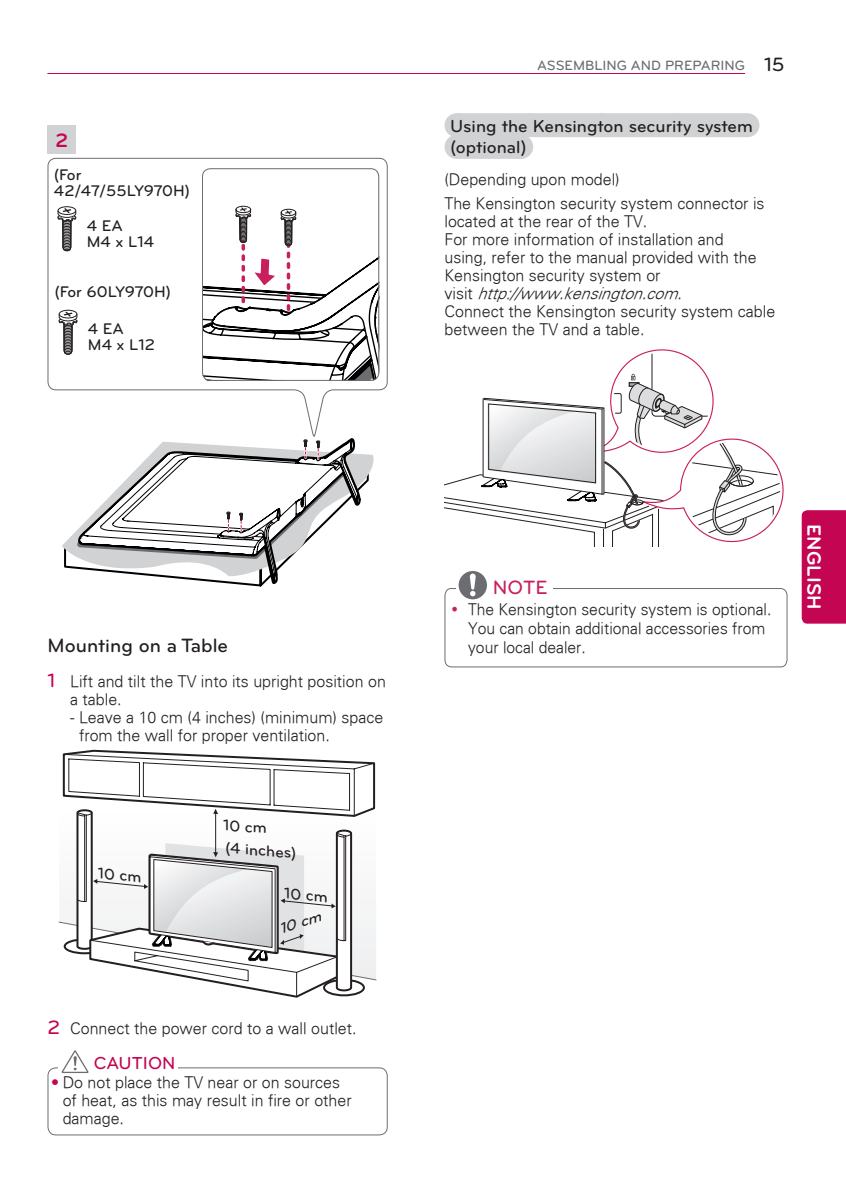
<style>
.page{position:relative;width:846px;height:1200px;background:#fff}
.page>*{position:absolute;margin:0;border:0;box-sizing:border-box;transform-origin:0 0}
.t1{font:500 20px "Bryant LG";color:#231f20}
.t2{font:700 20px "Bryant LG";color:#fff}
.t3{font:500 20px "Bryant LG";color:#c8205d}
.t4{font:700 20px "Bryant LG";color:#c30552}
.t5{font:500 18px/21.6px "Bryant LG";color:#231f20}
.t6{font:500 18px "Bryant LG";color:#c30552}
.t7{font:300 16px/18px "Univers";color:#231f20}
.t8{font:500 16px/16px "Bryant LG";color:#231f20}
.t9{font:italic 500 15.2px "Bryant LG";color:#231f20;scale:1.06 1}
.t10{font:500 14px "Bryant LG";color:#6c6d70}
.s1{font-style:italic}
.s2{font-family:"Bryant LG";font-weight:500;font-size:20px;color:#c30552}
.s3{color:#c30552}
</style>
<div class="page">
<hr style="left:48px;top:73px;width:697px;height:1px;background:#c30552">
<div style="left:801px;top:510px;width:45px;height:113px;background:#c30552"></div>
<div style="left:48px;top:125px;width:28px;height:29px;background:#d1d2d4"></div>
<svg style="left:62px;top:454px;width:311px;height:115px"></svg>
<svg style="left:74px;top:438px;width:286px;height:146px"></svg>
<svg style="left:47px;top:157px;width:341px;height:280px"></svg>
<svg style="left:202px;top:168px;width:177px;height:213px"></svg>
<div style="left:202px;top:168px;width:177px;height:213px;border:1px solid #6c6d70;border-radius:8px"></div>
<svg style="left:59px;top:310px;width:18px;height:45px"></svg>
<svg style="left:58px;top:206px;width:18px;height:45px"></svg>
<svg style="left:59px;top:749px;width:318px;height:248px"></svg>
<div style="left:47px;top:1067px;width:341px;height:68px;border:1px solid #6c6d70;border-radius:8px"></div>
<div style="left:59px;top:1050px;width:119px;height:23px;background:#fff"></div>
<svg style="left:62px;top:1050px;width:27px;height:23px"></svg>
<div style="left:456px;top:113px;width:290px;height:24px;background:#d1d2d4"></div>
<svg style="left:746px;top:113px;width:1px;height:24px"></svg>
<div style="left:456px;top:135px;width:64px;height:24px;background:#d1d2d4"></div>
<svg style="left:520px;top:137px;width:1px;height:22px"></svg>
<svg style="left:444px;top:349px;width:339px;height:197px"></svg>
<svg style="left:444px;top:571px;width:344px;height:97px"></svg>
<p class="t4" style="left:55px;top:128px;width:14px">2</p>
<p class="t8" style="left:54px;top:166px;width:138px">(For<br>42/47/55LY970H)</p>
<p class="t8" style="left:87px;top:217px;width:69px">4 EA<br>M4 x L14</p>
<p class="t8" style="left:54px;top:283px;width:118px">(For 60LY970H)</p>
<p class="t8" style="left:88px;top:321px;width:69px">4 EA<br>M4 x L12</p>
<p class="t10" style="left:537px;top:57px;width:209px">ASSEMBLING AND PREPARING</p>
<p class="t1" style="left:764px;top:53px;width:22px">15</p>
<p class="t5" style="left:450px;top:115px;width:304px">Using the Kensington security system (optional)</p>
<p class="t7" style="left:444px;top:167px;width:322px;line-height:23.6px">(Depending upon model)<br>The Kensington security system connector is</p>
<p class="t7" style="left:444px;top:212px;width:332px">located at the rear of the TV.<br>For more information of installation and<br>using, refer to the manual provided with the Kensington security system or<br>v i s i t <span class="s1">http://www.kensington.com</span>.<br>Connect the Kensington security system cable between the TV and a table.</p>
<p class="t1" style="left:47px;top:633px;width:182px">Mounting on a Table</p>
<p class="t7" style="left:70px;top:671px;width:317px;text-indent:-23px"><span class="s2">1</span> Lift and tilt the TV into its upright position on a table.</p>
<p class="t7" style="left:79px;top:707px;width:306px;text-indent:-9px">- Leave a 10 cm (4 inches) (minimum) space from the wall for proper ventilation.</p>
<p class="t8" style="left:224px;top:817px;width:45px;rotate:4deg">10 cm</p>
<p class="t8" style="left:99px;top:864px;width:45px;rotate:6deg">10 cm</p>
<p class="t8" style="left:226px;top:839px;width:73px;rotate:5deg">(4 inches)</p>
<p class="t8" style="left:286px;top:884px;width:45px;rotate:6deg">10 cm</p>
<p class="t9" style="left:276px;top:920px;width:43px;rotate:-19deg">10 cm</p>
<p class="t7" style="left:47px;top:1018px;width:310px"><span class="s2">2</span> Connect the power cord to a wall outlet.</p>
<p class="t7" style="left:63px;top:1073px;width:290px;text-indent:-11px"><span class="s3">•</span> Do not place the TV near or on sources of heat, as this may result in fire or other damage.</p>
<p class="t6" style="left:94px;top:1051px;width:83px">CAUTION</p>
<p class="t3" style="left:493px;top:575px;width:56px">NOTE</p>
<p class="t7" style="left:468px;top:599px;width:305px;line-height:19.2px">The Kensington security system is optional.<br>You can obtain additional accessories from your local dealer.</p>
<p class="t2" style="left:826px;top:524px;width:87px;rotate:90deg">ENGLISH</p>
</div>
